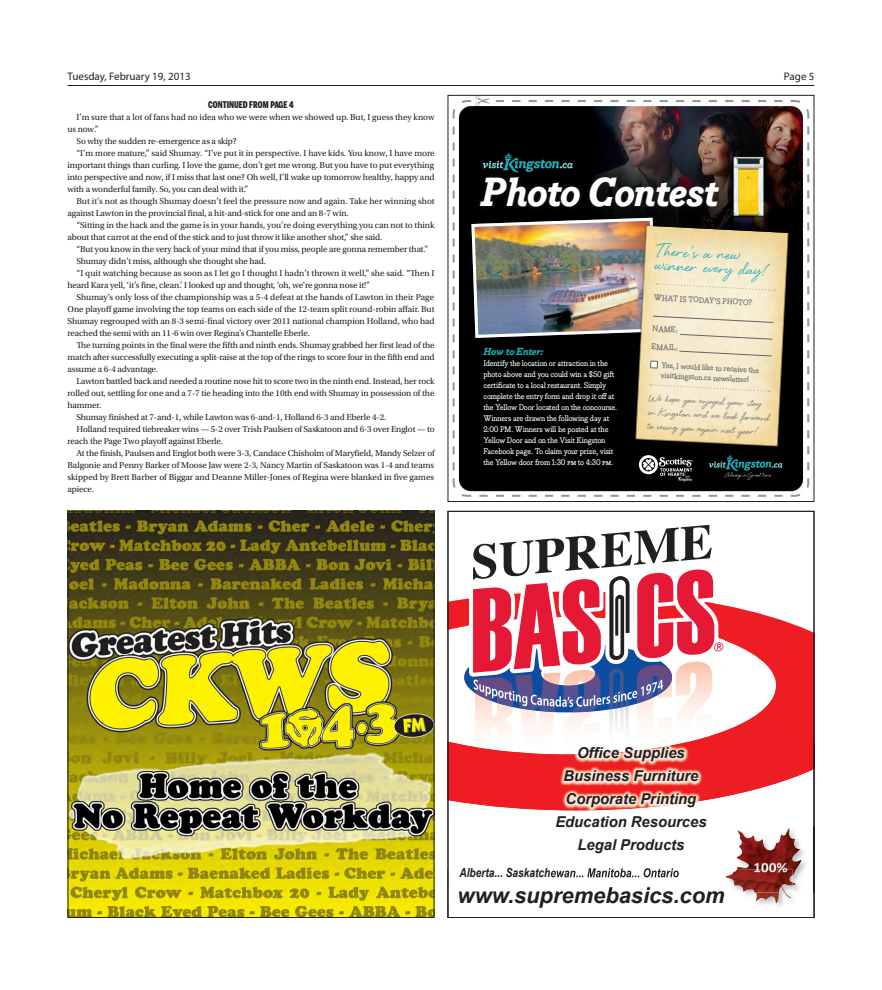
<style>
.page{position:relative;width:882px;height:990px;background:#fff}
.page>*{position:absolute;margin:0;border:0;box-sizing:border-box;transform-origin:0 0}
.t1{font:italic 700 expanded 39.5px "Bodoni Egyptian Pro";letter-spacing:-.03em;color:#fff}
.t2{font:29px "Eye Catching Pro";color:#1cacb7}
.t3{font:italic 700 21.7px "Arial";letter-spacing:-.005em;color:#231f20}
.t4{font:17px/14px "Eye Catching Pro";color:#636366}
.t5{font:italic 700 15px/23px "Arial";color:#231f20;text-align:center}
.t6{font:11px "Myriad Pro";color:#231f20}
.t7{font:italic 700 expanded 10px "Bodoni Egyptian Pro";letter-spacing:-.025em;color:#1cacb7}
.Byline{font:900 9.2px "Benton Sans Comp";color:#231f20}
.Body_copy{font:9px/12px "Utopia Std";letter-spacing:-.015em;color:#231f20}
.t8{font:500 8px/11px "Bodoni Egyptian Pro";letter-spacing:-.03em;color:#fff}
.t9{font:500 8px/10px "Bodoni Egyptian Pro";color:#636366}
</style>
<div class="page">
<hr style="left:68px;top:85px;width:746px;height:1px;background:#231f20">
<img style="left:70px;top:513px;width:363px;height:403px">
<div style="left:68px;top:511px;width:367px;height:407px;border:1px solid #231f20"></div>
<img style="left:452px;top:100px;width:358px;height:397px">
<svg style="left:475px;top:97px;width:307px;height:9px"></svg>
<div style="left:447px;top:95px;width:367px;height:407px;border:1px solid #231f20"></div>
<svg style="left:449px;top:524px;width:363px;height:286px"></svg>
<img style="left:743px;top:869px;width:61px;height:38px">
<img style="left:755px;top:892px;width:36px;height:11px">
<img style="left:550px;top:891px;width:174px;height:2px">
<img style="left:551px;top:742px;width:261px;height:68px">
<img style="left:736px;top:828px;width:66px;height:57px">
<img style="left:552px;top:877px;width:125px;height:1px">
<img style="left:725px;top:869px;width:68px;height:23px">
<img style="left:551px;top:887px;width:173px;height:5px">
<img style="left:551px;top:868px;width:128px;height:9px">
<div style="left:447px;top:511px;width:367px;height:407px;border:1px solid #231f20"></div>
<p class="t6" style="left:68px;top:70px;width:125px">Tuesday, February 19, 2013</p>
<p class="t6" style="left:784px;top:70px;width:32px">Page 5</p>
<p class="Byline" style="left:208px;top:99px;width:87px">CONTINUED FROM PAGE 4</p>
<p class="Body_copy" style="left:68px;top:111px;width:369px;text-indent:9px">I’m sure that a lot of fans had no idea who we were when we showed up. But, I guess they know us now.”</p>
<p class="Body_copy" style="left:76px;top:135px;width:162px">So why the sudden re-emergence as a skip?</p>
<p class="Body_copy" style="left:68px;top:147px;width:369px;text-align:justify;text-indent:9px">“I’m more mature,” said Shumay. “I’ve put it in perspective. I have kids. You know, I have more important things than curling. I love the game, don’t get me wrong. But you have to put everything into perspective and now, if I miss that last one? Oh well, I’ll wake up tomorrow healthy, happy and with a wonderful family. So, you can deal with it.”</p>
<p class="Body_copy" style="left:68px;top:195px;width:369px;text-indent:9px">But it’s not as though Shumay doesn’t feel the pressure now and again. Take her winning shot against Lawton in the provincial final, a hit-and-stick for one and an 8-7 win.</p>
<p class="Body_copy" style="left:68px;top:219px;width:369px;text-indent:9px">“Sitting in the hack and the game is in your hands, you’re doing everything you can not to think about that carrot at the end of the stick and to just throw it like another shot,” she said.</p>
<p class="Body_copy" style="left:76px;top:243px;width:353px">“But you know in the very back of your mind that if you miss, people are gonna remember that.”</p>
<p class="Body_copy" style="left:76px;top:255px;width:191px">Shumay didn’t miss, although she thought she had.</p>
<p class="Body_copy" style="left:68px;top:267px;width:369px;text-indent:9px">“I quit watching because as soon as I let go I thought I hadn’t thrown it well,” she said. “Then I heard Kara yell, ‘it’s fine, clean.’ I looked up and thought, ‘oh, we’re gonna nose it!”</p>
<p class="Body_copy" style="left:68px;top:291px;width:369px;text-align:justify;text-indent:9px">Shumay’s only loss of the championship was a 5-4 defeat at the hands of Lawton in their Page One playoff game involving the top teams on each side of the 12-team split round-robin affair. But Shumay regrouped with an 8-3 semi-final victory over 2011 national champion Holland, who had reached the semi with an 11-6 win over Regina’s Chantelle Eberle.</p>
<p class="Body_copy" style="left:68px;top:339px;width:369px;text-align:justify;text-indent:9px">The turning points in the final were the fifth and ninth ends. Shumay grabbed her first lead of the match after successfully executing a split-raise at the top of the rings to score four in the fifth end and assume a 6-4 advantage.</p>
<p class="Body_copy" style="left:68px;top:375px;width:369px;text-align:justify;text-indent:9px">Lawton battled back and needed a routine nose hit to score two in the ninth end. Instead, her rock rolled out, settling for one and a 7-7 tie heading into the 10th end with Shumay in possession of the hammer.</p>
<p class="Body_copy" style="left:76px;top:411px;width:311px">Shumay finished at 7-and-1, while Lawton was 6-and-1, Holland 6-3 and Eberle 4-2.</p>
<p class="Body_copy" style="left:68px;top:423px;width:369px;text-indent:9px">Holland required tiebreaker wins — 5-2 over Trish Paulsen of Saskatoon and 6-3 over Englot — to reach the Page Two playoff against Eberle.</p>
<p class="Body_copy" style="left:68px;top:447px;width:369px;text-align:justify;text-indent:9px">At the finish, Paulsen and Englot both were 3-3, Candace Chisholm of Maryfield, Mandy Selzer of Balgonie and Penny Barker of Moose Jaw were 2-3, Nancy Martin of Saskatoon was 1-4 and teams skipped by Brett Barber of Biggar and Deanne Miller-Jones of Regina were blanked in five games apiece.</p>
<p class="t1" style="left:480px;top:168px;width:238px">Photo Contest</p>
<p class="t7" style="left:483px;top:345px;width:61px">How to Enter:</p>
<p class="t8" style="left:483px;top:358px;width:135px">Identify the location or attraction in the photo above and you could win a $50 gift certificate to a local restaurant. Simply complete the entry form and drop it off at the Yellow Door located on the concourse.<br>Winners are drawn the following day at 2:00 PM. Winners will be posted at the Yellow Door and on the Visit Kingston Facebook page. To claim your prize, visit the Yellow door from 1:30 pm to 4:30 pm.</p>
<p class="t2" style="left:657px;top:239px;width:85px;rotate:3deg">Th ere’s a new</p>
<p class="t2" style="left:656px;top:253px;width:117px;rotate:3deg">winn er every day!</p>
<p class="t9" style="left:654px;top:293px;width:100px;rotate:3deg">Wh a T IS To DaY’S Ph o To ?</p>
<p class="t9" style="left:653px;top:324px;width:27px;rotate:3deg">Na ME:</p>
<p class="t9" style="left:652px;top:342px;width:28px;rotate:3deg">EMa IL:</p>
<p class="t9" style="left:661px;top:360px;width:100px;rotate:3deg">Yes, I would like to receive the visitkingston.ca newsletter!</p>
<p class="t4" style="left:649px;top:392px;width:123px;rotate:3deg">We hope you enjoyed your stay in Kingston and we loo k forward to seeing you again next year!</p>
<p class="t5" style="left:555px;top:742px;width:153px">Office Supplies<br>Business Furniture<br>Corporate Printing<br>Education Resources<br>Legal Products</p>
<p class="t3" style="left:458px;top:881px;width:269px">www.supremebasics.com</p>
</div>
